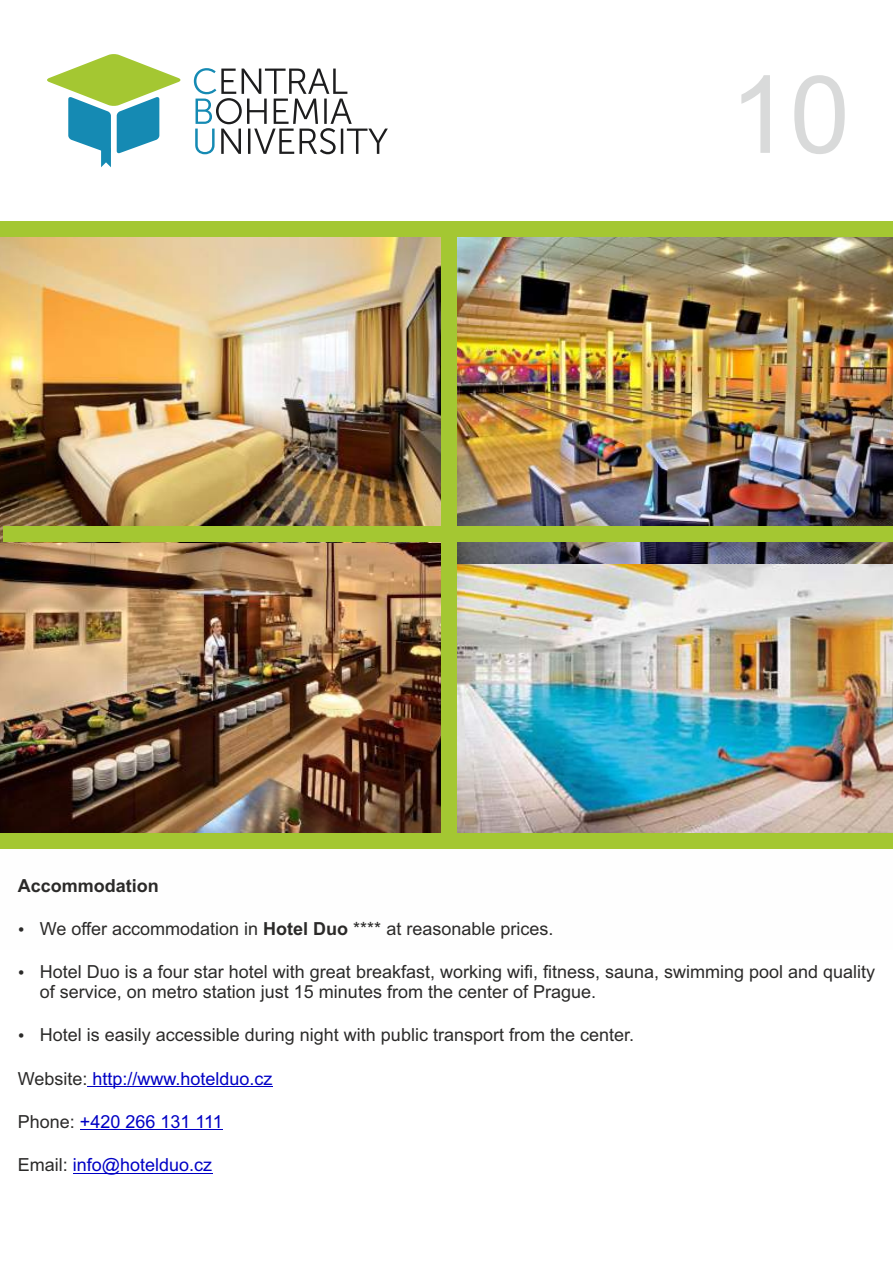
<style>
.page{position:relative;width:893px;height:1263px;background:#fff}
.page>*{position:absolute;margin:0;border:0;box-sizing:border-box;transform-origin:0 0}
.t1{font:108px "Arial";color:#d9dada}
.t2{font:18px/20.1px "Arial";color:#2b2a29}
.t3{font:18px "Arial";color:#0000c4}
.t4{font:700 18px "Arial";color:#2b2a29}
.s1{font-weight:700}
.s2{color:#2b2a29}
</style>
<div class="page">
<img style="left:0;top:542px;width:441px;height:291px">
<img style="left:457px;top:564px;width:436px;height:269px">
<img style="left:457px;top:237px;width:436px;height:327px">
<img style="left:0;top:237px;width:441px;height:305px">
<svg style="left:194px;top:68px;width:194px;height:86px"></svg>
<svg style="left:47px;top:54px;width:134px;height:113px"></svg>
<div style="left:0;top:221px;width:893px;height:16px;background:#a4c732"></div>
<div style="left:0;top:833px;width:893px;height:16px;background:#a4c732"></div>
<hr style="left:88px;top:1086px;width:185px;height:1px;background:#0000c4">
<hr style="left:80px;top:1129px;width:143px;height:1px;background:#0000c4">
<hr style="left:73px;top:1173px;width:139px;height:1px;background:#0000c4">
<div style="left:3px;top:526px;width:890px;height:16px;background:#a4c732"></div>
<div style="left:441px;top:221px;width:16px;height:612px;background:#a4c732"></div>
<h1 class="t1" style="left:730px;top:74px;width:122px">10</h1>
<p class="t4" style="left:18px;top:878px;width:143px">Accommodation</p>
<p class="t2" style="left:40px;top:920px;width:515px">We offer accommodation in <span class="s1">Hotel Duo</span> **** at reasonable prices.</p>
<p class="t2" style="left:40px;top:963px;width:837px">Hotel Duo is a four star hotel with great breakfast, working wifi, fitness, sauna, swimming pool and quality of service, on metro station just 15 minutes from the center of Prague.</p>
<p class="t2" style="left:40px;top:1027px;width:596px">Hotel is easily accessible during night with public transport from the center.</p>
<p class="t3" style="left:18px;top:1071px;width:256px"><span class="s2">Website:</span> http://www.hotelduo.cz</p>
<p class="t3" style="left:18px;top:1115px;width:207px"><span class="s2">Phone:</span> +420 266 131 111</p>
<p class="t3" style="left:18px;top:1158px;width:196px"><span class="s2">Email:</span> info@hotelduo.cz</p>
</div>
